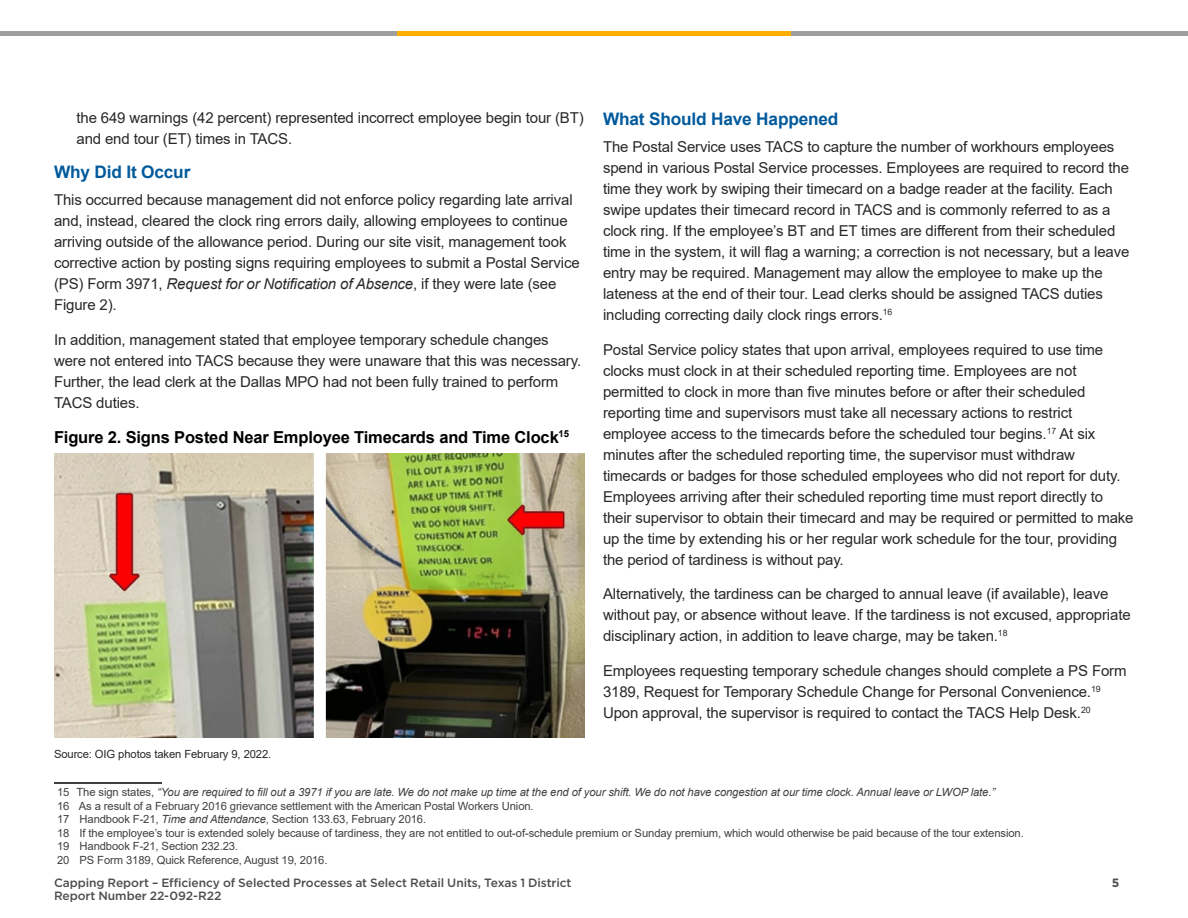
<style>
.page{position:relative;width:1188px;height:918px;background:#fff}
.page>*{position:absolute;margin:0;border:0;box-sizing:border-box;transform-origin:0 0}
.t1{font:700 17.25px "Arial";letter-spacing:-.01em;color:#005a9c}
.t2{font:700 16.5px "Arial";letter-spacing:-.01em;color:#000}
.t3{font:15px/21px "Arial";letter-spacing:-.01em;color:#292829}
.t4{font:500 12px/13.5px "Gotham";letter-spacing:-.005em;color:#4d4d4f}
.t5{font:700 12px "Gotham";color:#4d4d4f}
.t6{font:11.25px/13.5px "Arial";letter-spacing:-.01em;color:#414042}
.t7{font:11.25px "Arial";letter-spacing:-.01em;color:#292829}
.s1{font-style:italic}
</style>
<div class="page">
<hr style="left:54px;top:782px;width:108px;height:2px;background:#000">
<img style="left:54px;top:453px;width:531px;height:285px">
<hr style="left:0;top:32px;width:1188px;height:4px;background:#9e9e9e">
<div style="left:397px;top:31px;width:394px;height:5px;background:#ffaf00"></div>
<p class="t3" style="left:76px;top:108px;width:509px">the 649 warnings (42 percent) represented incorrect employee begin tour (BT) and end tour (ET) times in TACS.</p>
<p class="t1" style="left:54px;top:160px;width:138px">Why Did It Occur</p>
<p class="t3" style="left:54px;top:189px;width:527px">This occurred because management did not enforce policy regarding late arrival and, instead, cleared the clock ring errors daily, allowing employees to continue arriving outside of the allowance period. During our site visit, management took corrective action by posting signs requiring employees to submit a Postal Service (PS) Form 3971, <span class="s1">Request for or Notification of Absence</span>, if they were late (see Figure 2).</p>
<p class="t3" style="left:54px;top:329px;width:529px">In addition, management stated that employee temporary schedule changes were not entered into TACS because they were unaware that this was necessary.<br>Further, the lead clerk at the Dallas MPO had not been fully trained to perform TACS duties.</p>
<p class="t2" style="left:54px;top:425px;width:517px">Figure 2. Signs Posted Near Employee Timecards and Time Clock<sup>15</sup></p>
<p class="t1" style="left:603px;top:107px;width:237px">What Should Have Happened</p>
<p class="t3" style="left:603px;top:136px;width:528px">The Postal Service uses TACS to capture the number of workhours employees spend in various Postal Service processes. Employees are required to record the time they work by swiping their timecard on a badge reader at the facility. Each swipe updates their timecard record in TACS and is commonly referred to as a clock ring. If the employee’s BT and ET times are different from their scheduled time in the system, it will flag a warning; a correction is not necessary, but a leave entry may be required. Management may allow the employee to make up the lateness at the end of their tour. Lead clerks should be assigned TACS duties including correcting daily clock rings errors.<sup>16</sup></p>
<p class="t3" style="left:603px;top:339px;width:532px">Postal Service policy states that upon arrival, employees required to use time clocks must clock in at their scheduled reporting time. Employees are not permitted to clock in more than five minutes before or after their scheduled reporting time and supervisors must take all necessary actions to restrict employee access to the timecards before the scheduled tour begins.<sup>17</sup> At six minutes after the scheduled reporting time, the supervisor must withdraw timecards or badges for those scheduled employees who did not report for duty.<br>Employees arriving after their scheduled reporting time must report directly to their supervisor to obtain their timecard and may be required or permitted to make up the time by extending his or her regular work schedule for the tour, providing the period of tardiness is without pay.</p>
<p class="t3" style="left:603px;top:583px;width:529px">Alternatively, the tardiness can be charged to annual leave (if available), leave without pay, or absence without leave. If the tardiness is not excused, appropriate disciplinary action, in addition to leave charge, may be taken.<sup>18</sup></p>
<p class="t3" style="left:603px;top:660px;width:525px">Employees requesting temporary schedule changes should complete a PS Form<br>3189, Request for Temporary Schedule Change for Personal Convenience.<sup>19<br></sup>Upon approval, the supervisor is required to contact the TACS Help Desk.<sup>20</sup></p>
<p class="t7" style="left:54px;top:746px;width:219px">Source: OIG photos taken February 9, 2022.</p>
<p class="t6" style="left:57px;top:786px;width:968px">15 The sign states, <span class="s1">“You are required to fill out a 3971 if you are late. We do not make up time at the end of your shift. We do not have congestion at our time clock. Annual leave or LWOP late.”<br></span>16 As a result of a February 2016 grievance settlement with the American Postal Workers Union.<br>17 Handbook F-21, <span class="s1">Time and Attendance</span>, Section 133.63, February 2016.<br>18 If the employee’s tour is extended solely because of tardiness, they are not entitled to out-of-schedule premium or Sunday premium, which would otherwise be paid because of the tour extension.<br>19 Handbook F-21, Section 232.23.<br>20 PS Form 3189, Quick Reference, August 19, 2016.</p>
<p class="t4" style="left:54px;top:875px;width:519px">Capping Report – Efficiency of Selected Processes at Select Retail Units, Texas 1 District<br>Report Number 22-092-R22</p>
<p class="t5" style="left:1112px;top:875px;width:9px">5</p>
</div>
